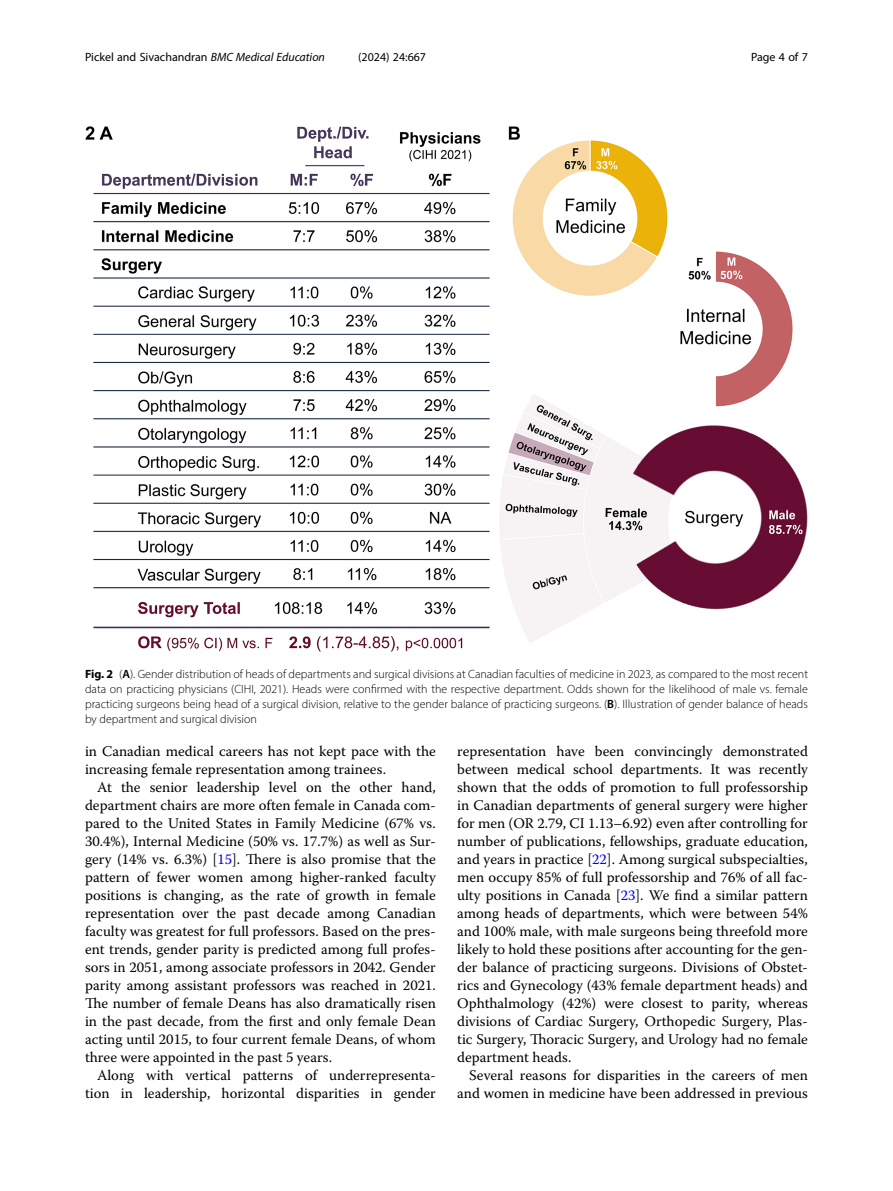
<style>
.page{position:relative;width:893px;height:1191px;background:#fff}
.page>*{position:absolute;margin:0;border:0;box-sizing:border-box;transform-origin:0 0}
.Body_Text_Indent{font:14.7px/18px "Warnock Pro";color:#000;text-align:justify}
.Body_Text{font:14.7px/18px "Warnock Pro";color:#000}
.Figure_Caption{font:300 12px/15px "Myriad Pro";color:#000;text-align:justify}
.t1{font:12px "Myriad Pro";color:#000}
.s1{font-style:italic}
.s2{font-weight:700}
.s3{font-weight:600}
.s4{color:#00f}
</style>
<div class="page">
<img style="left:85px;top:126px;width:723px;height:525px">
<p class="t1" style="left:85px;top:50px;width:241px">Pickel and Sivachandran <span class="s1">BMC Medical Education</span></p>
<p class="t1" style="left:358px;top:50px;width:70px">(2024) 24:667</p>
<p class="t1" style="left:751px;top:50px;width:58px">Page 4 of 7</p>
<p class="Figure_Caption" style="left:85px;top:666px;width:724px"><span class="s2">Fig. 2</span> (<span class="s3">A</span>). Gender distribution of heads of departments and surgical divisions at Canadian faculties of medicine in 2023, as compared to the most recent data on practicing physicians (CIHI, 2021). Heads were confirmed with the respective department. Odds shown for the likelihood of male vs. female practicing surgeons being head of a surgical division, relative to the gender balance of practicing surgeons. (<span class="s3">B</span>). Illustration of gender balance of heads by department and surgical division</p>
<p class="Body_Text" style="left:85px;top:742px;width:352px">in Canadian medical careers has not kept pace with the increasing female representation among trainees.</p>
<p class="Body_Text_Indent" style="left:85px;top:778px;width:352px;text-indent:12px">At the senior leadership level on the other hand, department chairs are more often female in Canada com&shy;pared to the United States in Family Medicine (67% vs.<br>30.4%), Internal Medicine (50% vs. 17.7%) as well as Sur&shy;gery (14% vs. 6.3%) [<span class="s4">15</span>]. There is also promise that the pattern of fewer women among higher-ranked faculty positions is changing, as the rate of growth in female representation over the past decade among Canadian faculty was greatest for full professors. Based on the pres&shy;ent trends, gender parity is predicted among full profes&shy;sors in 2051, among associate professors in 2042. Gender parity among assistant professors was reached in 2021.<br>The number of female Deans has also dramatically risen in the past decade, from the first and only female Dean acting until 2015, to four current female Deans, of whom three were appointed in the past 5 years.</p>
<p class="Body_Text_Indent" style="left:85px;top:1066px;width:352px;text-align:right">Along with vertical patterns of underrepresenta&shy;tion in leadership, horizontal disparities in gender</p>
<p class="Body_Text_Indent" style="left:457px;top:742px;width:352px">representation have been convincingly demonstrated between medical school departments. It was recently shown that the odds of promotion to full professorship in Canadian departments of general surgery were higher for men (OR 2.79, CI 1.13–6.92) even after controlling for number of publications, fellowships, graduate education, and years in practice [<span class="s4">22</span>]. Among surgical subspecialties, men occupy 85% of full professorship and 76% of all fac&shy;ulty positions in Canada [<span class="s4">23</span>]. We find a similar pattern among heads of departments, which were between 54% and 100% male, with male surgeons being threefold more likely to hold these positions after accounting for the gen&shy;der balance of practicing surgeons. Divisions of Obstet&shy;rics and Gynecology (43% female department heads) and Ophthalmology (42%) were closest to parity, whereas divisions of Cardiac Surgery, Orthopedic Surgery, Plas&shy;tic Surgery, Thoracic Surgery, and Urology had no female department heads.</p>
<p class="Body_Text_Indent" style="left:457px;top:1066px;width:352px;text-align:right">Several reasons for disparities in the careers of men and women in medicine have been addressed in previous</p>
</div>
